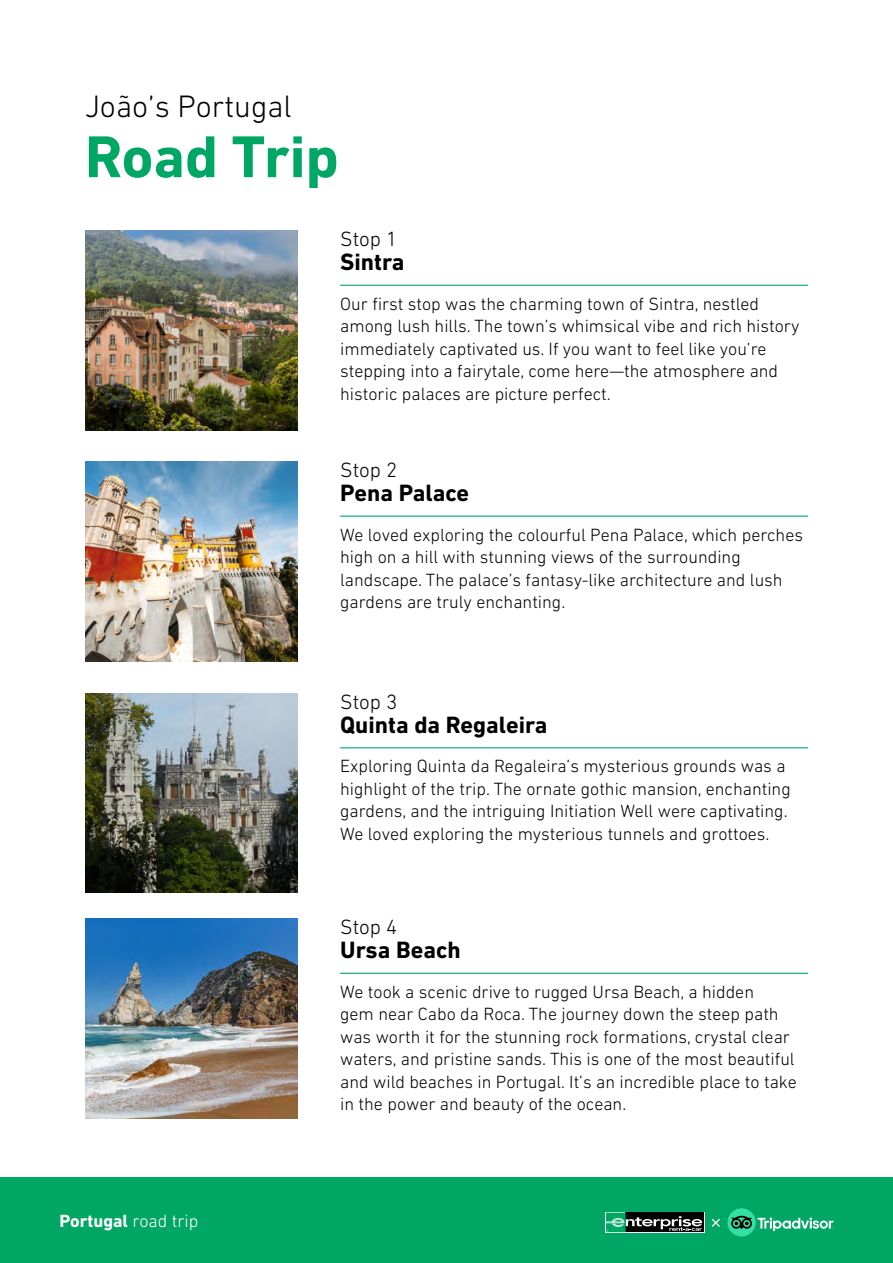
<style>
.page{position:relative;width:893px;height:1263px;background:#fff}
.page>*{position:absolute;margin:0;border:0;box-sizing:border-box;transform-origin:0 0}
.t1{font:700 60px "DIN Next LT Pro";color:#00a664}
.t2{font:300 31.5px "DIN Next LT Pro";color:#000}
.t3{font:700 24px "DIN Next LT Pro";color:#000}
.t4{font:300 21px "DIN Next LT Pro";color:#000}
.t5{font:300 18px/22.5px "DIN Next LT Pro";color:#000}
.t6{font:700 18px "DIN Next LT Pro";color:#fff}
.s1{font-weight:300}
</style>
<div class="page">
<img style="left:85px;top:230px;width:213px;height:200px">
<hr style="left:340px;top:285px;width:468px;height:1px;background:#00a664">
<img style="left:85px;top:461px;width:213px;height:200px">
<hr style="left:340px;top:516px;width:468px;height:1px;background:#00a664">
<img style="left:85px;top:693px;width:213px;height:200px">
<hr style="left:340px;top:747px;width:468px;height:1px;background:#00a664">
<img style="left:85px;top:918px;width:213px;height:200px">
<hr style="left:340px;top:973px;width:468px;height:1px;background:#00a664">
<div style="left:0;top:1178px;width:893px;height:85px;background:#00a664"></div>
<svg style="left:712px;top:1218px;width:8px;height:9px"></svg>
<div style="left:727px;top:1208px;width:29px;height:28px;background:#34e0a1;border-radius:50%"></div>
<svg style="left:731px;top:1216px;width:102px;height:15px"></svg>
<svg style="left:605px;top:1212px;width:99px;height:21px"></svg>
<div style="left:626px;top:1212px;width:78px;height:20px;background:#000"></div>
<svg style="left:606px;top:1212px;width:96px;height:20px"></svg>
<h2 class="t2" style="left:85px;top:88px;width:208px">João’s Portugal</h2>
<h1 class="t1" style="left:85px;top:122px;width:255px">Road Trip</h1>
<p class="t4" style="left:340px;top:227px;width:59px">Stop 1</p>
<h3 class="t3" style="left:340px;top:248px;width:66px">Sintra</h3>
<p class="t5" style="left:340px;top:292px;width:461px">Our first stop was the charming town of Sintra, nestled among lush hills. The town’s whimsical vibe and rich history immediately captivated us. If you want to feel like you’re stepping into a fairytale, come here—the atmosphere and historic palaces are picture perfect.</p>
<p class="t4" style="left:340px;top:458px;width:59px">Stop 2</p>
<h3 class="t3" style="left:340px;top:479px;width:130px">Pena Palace</h3>
<p class="t5" style="left:340px;top:523px;width:464px">We loved exploring the colourful Pena Palace, which perches high on a hill with stunning views of the surrounding landscape. The palace’s fantasy-like architecture and lush gardens are truly enchanting.</p>
<p class="t4" style="left:340px;top:690px;width:59px">Stop 3</p>
<h3 class="t3" style="left:340px;top:711px;width:209px">Quinta da Regaleira</h3>
<p class="t5" style="left:340px;top:755px;width:452px">Exploring Quinta da Regaleira’s mysterious grounds was a highlight of the trip. The ornate gothic mansion, enchanting gardens, and the intriguing Initiation Well were captivating.<br>We loved exploring the mysterious tunnels and grottoes.</p>
<p class="t6" style="left:60px;top:1210px;width:140px">Portugal <span class="s1">road trip</span></p>
<p class="t4" style="left:340px;top:915px;width:59px">Stop 4</p>
<h3 class="t3" style="left:340px;top:936px;width:122px">Ursa Beach</h3>
<p class="t5" style="left:340px;top:980px;width:458px">We took a scenic drive to rugged Ursa Beach, a hidden<br>gem near Cabo da Roca. The journey down the steep path was worth it for the stunning rock formations, crystal clear waters, and pristine sands. This is one of the most beautiful and wild beaches in Portugal. It’s an incredible place to take in the power and beauty of the ocean.</p>
</div>
